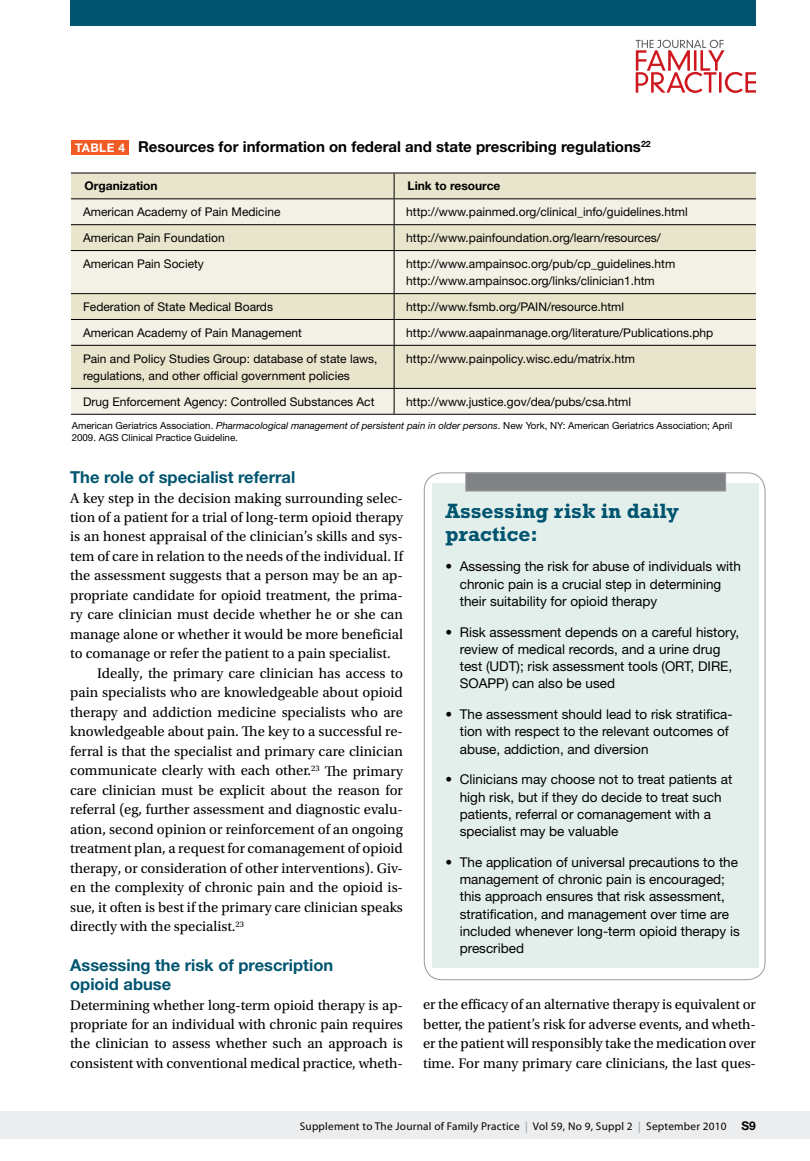
<style>
.page{position:relative;width:810px;height:1161px;background:#fff}
.page>*{position:absolute;margin:0;border:0;box-sizing:border-box;transform-origin:0 0}
.t1{font:700 21px/22.5px "Rockwell Std";color:#00546f}
.t2{font:700 16.5px/19.5px "Helvetica Neue LT Std";color:#00546f}
.t3{font:700 15px "Helvetica Neue LT Std";color:#000}
.t4{font:14.7px/19.5px "Utopia Std";color:#000;text-align:justify}
.t5{font:13.5px/17.2px "Helvetica Neue LT Std";color:#000}
.t6{font:12px/17.2px "Helvetica Neue LT Std";color:#000}
.t7{font:700 12px "Helvetica Neue LT Std";color:#000}
.t8{font:11.25px "Myriad Pro";letter-spacing:.02em;color:#000}
.t9{font:9.75px/12px "Helvetica Neue LT Std";color:#000}
.s1{font-size:12px;color:#fff}
.s2{font-style:italic}
.s3{color:#939598}
.s4{font-family:"Helvetica Neue LT Std";font-weight:700;font-size:12px}
</style>
<div class="page">
<div style="left:0;top:1112px;width:810px;height:27px;background:#ecedee"></div>
<div style="left:70px;top:0;width:686px;height:26px;background:#00546f"></div>
<svg style="left:636px;top:40px;width:120px;height:53px"></svg>
<div style="left:72px;top:140px;width:57px;height:15px;background:#f15a22"></div>
<div style="left:71px;top:174px;width:685px;height:24px;background:#e8e5cc"></div>
<svg style="left:71px;top:199px;width:685px;height:215px;background:#ecead8"></svg>
<hr style="left:71px;top:173px;width:323px;height:1px;background:#000">
<hr style="left:394px;top:173px;width:362px;height:1px;background:#000">
<hr style="left:71px;top:198px;width:323px;height:1px;background:#000">
<hr style="left:394px;top:198px;width:362px;height:1px;background:#000">
<hr style="left:71px;top:224px;width:323px;height:1px;background:#000">
<hr style="left:394px;top:224px;width:362px;height:1px;background:#000">
<svg style="left:394px;top:173px;width:1px;height:77px"></svg>
<hr style="left:71px;top:250px;width:323px;height:1px;background:#000">
<hr style="left:394px;top:250px;width:362px;height:1px;background:#000">
<hr style="left:394px;top:251px;width:1px;height:42px;background:#000">
<hr style="left:71px;top:293px;width:323px;height:1px;background:#000">
<hr style="left:394px;top:293px;width:362px;height:1px;background:#000">
<hr style="left:71px;top:319px;width:323px;height:1px;background:#000">
<hr style="left:394px;top:319px;width:362px;height:1px;background:#000">
<svg style="left:394px;top:294px;width:1px;height:51px"></svg>
<hr style="left:71px;top:345px;width:323px;height:1px;background:#000">
<hr style="left:394px;top:345px;width:362px;height:1px;background:#000">
<hr style="left:394px;top:346px;width:1px;height:42px;background:#000">
<hr style="left:71px;top:388px;width:323px;height:1px;background:#000">
<hr style="left:394px;top:388px;width:362px;height:1px;background:#000">
<svg style="left:394px;top:389px;width:1px;height:25px"></svg>
<hr style="left:71px;top:414px;width:323px;height:1px;background:#000">
<hr style="left:394px;top:414px;width:362px;height:1px;background:#000">
<div style="left:432px;top:483px;width:327px;height:485px;background:#e3efeb"></div>
<div style="left:465px;top:472px;width:261px;height:19px;background:#808285;border:1px solid #97999c"></div>
<p class="t3" style="left:75px;top:138px;width:577px"><span class="s1">Table 4</span> Resources for information on federal and state prescribing regulations<sup>22</sup></p>
<p class="t7" style="left:84px;top:179px;width:75px">Organization</p>
<p class="t7" style="left:408px;top:179px;width:94px">Link to resource</p>
<p class="t6" style="left:83px;top:203px;width:199px">American Academy of Pain Medicine</p>
<p class="t6" style="left:406px;top:203px;width:283px">http://www.painmed.org/clinical_info/guidelines.html</p>
<p class="t6" style="left:83px;top:229px;width:143px">American Pain Foundation</p>
<p class="t6" style="left:406px;top:229px;width:256px">http://www.painfoundation.org/learn/resources/</p>
<p class="t6" style="left:83px;top:255px;width:122px">American Pain Society</p>
<p class="t6" style="left:406px;top:255px;width:271px">http://www.ampainsoc.org/pub/cp_guidelines.htm http://www.ampainsoc.org/links/clinician1.htm</p>
<p class="t6" style="left:83px;top:298px;width:192px">Federation of State Medical Boards</p>
<p class="t6" style="left:406px;top:298px;width:219px">http://www.fsmb.org/PAIN/resource.html</p>
<p class="t6" style="left:83px;top:324px;width:220px">American Academy of Pain Management</p>
<p class="t6" style="left:406px;top:324px;width:309px">http://www.aapainmanage.org/literature/Publications.php</p>
<p class="t6" style="left:83px;top:349px;width:296px">Pain and Policy Studies Group: database of state laws, regulations, and other official government policies</p>
<p class="t6" style="left:406px;top:349px;width:230px">http://www.painpolicy.wisc.edu/matrix.htm</p>
<p class="t6" style="left:83px;top:393px;width:293px">Drug Enforcement Agency: Controlled Substances Act</p>
<p class="t6" style="left:406px;top:393px;width:226px">http://www.justice.gov/dea/pubs/csa.html</p>
<p class="t9" style="left:72px;top:419px;width:662px">American Geriatrics Association. <span class="s2">Pharmacological management of persistent pain in older persons</span>. New York, NY: American Geriatrics Association; April<br>2009. AGS Clinical Practice Guideline.</p>
<p class="t2" style="left:70px;top:467px;width:227px">The role of specialist referral</p>
<p class="t4" style="left:70px;top:488px;width:334px">A key step in the decision making surrounding selec-</p>
<p class="t4" style="left:70px;top:508px;width:334px">tion of a patient for a trial of long-term opioid therapy</p>
<p class="t4" style="left:70px;top:527px;width:334px">is an honest appraisal of the clinician’s skills and sys-</p>
<p class="t4" style="left:70px;top:547px;width:334px">tem of care in relation to the needs of the individual. If</p>
<p class="t4" style="left:70px;top:566px;width:334px">the assessment suggests that a person may be an ap-</p>
<p class="t4" style="left:70px;top:586px;width:334px">propriate candidate for opioid treatment, the prima-</p>
<p class="t4" style="left:70px;top:605px;width:334px">ry care clinician must decide whether he or she can</p>
<p class="t4" style="left:70px;top:625px;width:334px">manage alone or whether it would be more beneficial</p>
<p class="t4" style="left:70px;top:644px;width:322px">to comanage or refer the patient to a pain specialist.</p>
<p class="t4" style="left:97px;top:664px;width:307px">Ideally, the primary care clinician has access to</p>
<p class="t4" style="left:70px;top:683px;width:334px">pain specialists who are knowledgeable about opioid</p>
<p class="t4" style="left:70px;top:703px;width:334px">therapy and addiction medicine specialists who are</p>
<p class="t4" style="left:70px;top:722px;width:334px">knowledgeable about pain. The key to a successful re-</p>
<p class="t4" style="left:70px;top:742px;width:334px">ferral is that the specialist and primary care clinician</p>
<p class="t4" style="left:70px;top:761px;width:334px">communicate clearly with each other.<sup>23</sup> The primary</p>
<p class="t4" style="left:70px;top:781px;width:334px">care clinician must be explicit about the reason for</p>
<p class="t4" style="left:70px;top:800px;width:334px">referral (eg, further assessment and diagnostic evalu-</p>
<p class="t4" style="left:70px;top:820px;width:334px">ation, second opinion or reinforcement of an ongoing</p>
<p class="t4" style="left:70px;top:839px;width:334px">treatment plan, a request for comanagement of opioid</p>
<p class="t4" style="left:70px;top:859px;width:334px">therapy, or consideration of other interventions). Giv-</p>
<p class="t4" style="left:70px;top:878px;width:334px">en the complexity of chronic pain and the opioid is-</p>
<p class="t4" style="left:70px;top:898px;width:334px">sue, it often is best if the primary care clinician speaks</p>
<p class="t4" style="left:70px;top:917px;width:175px">directly with the specialist.<sup>23</sup></p>
<p class="t2" style="left:70px;top:955px;width:265px">Assessing the risk of prescription opioid abuse</p>
<p class="t4" style="left:70px;top:995px;width:334px">Determining whether long-term opioid therapy is ap&shy;propriate for an individual with chronic pain requires the clinician to assess whether such an approach is consistent with conventional medical practice, wheth-</p>
<p class="t4" style="left:423px;top:995px;width:334px">er the efficacy of an alternative therapy is equivalent or better, the patient’s risk for adverse events, and wheth&shy;er the patient will responsibly take the medication over time. For many primary care clinicians, the last ques-</p>
<h1 class="t1" style="left:446px;top:499px;width:235px">Assessing risk in daily practice:</h1>
<p class="t5" style="left:460px;top:558px;width:283px;text-indent:-14px">• Assessing the risk for abuse of individuals with chronic pain is a crucial step in determining their suitability for opioid therapy</p>
<p class="t5" style="left:460px;top:623px;width:281px;text-indent:-14px">• Risk assessment depends on a careful history, review of medical records, and a urine drug test (UDT); risk assessment tools (ORT, DIRE, SOAPP) can also be used</p>
<p class="t5" style="left:460px;top:705px;width:275px;text-indent:-14px">• The assessment should lead to risk stratifica&shy;tion with respect to the relevant outcomes of abuse, addiction, and diversion</p>
<p class="t5" style="left:460px;top:771px;width:274px;text-indent:-14px">• Clinicians may choose not to treat patients at high risk, but if they do decide to treat such patients, referral or comanagement with a specialist may be valuable</p>
<p class="t5" style="left:460px;top:853px;width:282px;text-indent:-14px">• The application of universal precautions to the management of chronic pain is encouraged; this approach ensures that risk assessment, stratification, and management over time are included whenever long-term opioid therapy is prescribed</p>
<p class="t8" style="left:300px;top:1119px;width:458px">Supplement to The Journal of Family Practice <span class="s3">|</span> Vol 59, No 9, Suppl 2 <span class="s3">|</span> September 2010 <span class="s4">S9</span></p>
</div>
